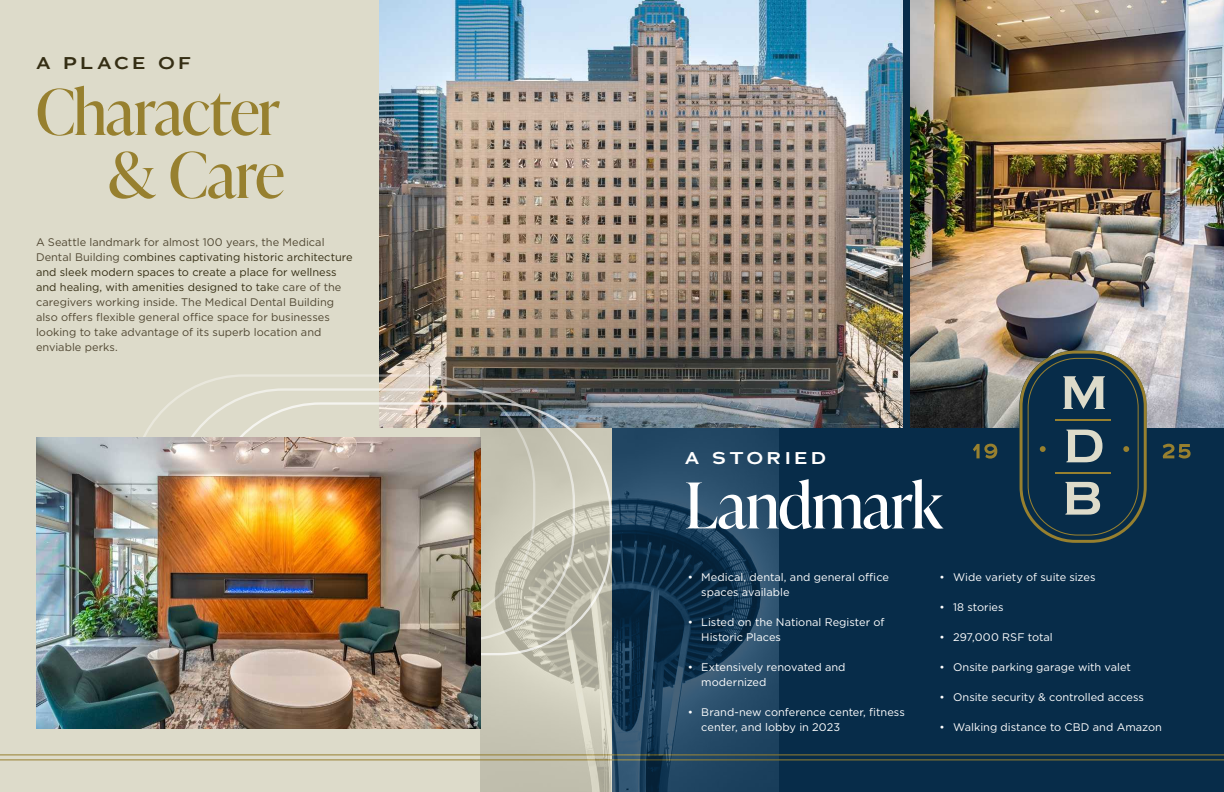
<style>
.page{position:relative;width:1224px;height:792px;background:#fff}
.page>*{position:absolute;margin:0;border:0;box-sizing:border-box;transform-origin:0 0}
.t1{font:63px/63px "Ivy Presto Display";letter-spacing:-.015em;color:#97802f;text-align:right}
.t2{font:63px "Ivy Presto Display";letter-spacing:-.01em;color:#fff}
.t3{font:600 17px "Adrianna Extended";letter-spacing:.2em;color:#352e14}
.t4{font:600 17px "Adrianna Extended";letter-spacing:.195em;color:#fff}
.t5{font:11px/15px "Gotham";color:#514833}
.t6{font:11px/15px "Gotham";color:#fff}
.s1{color:#352e14}
</style>
<div class="page">
<div style="left:612px;top:0;width:612px;height:792px;background:#072c49"></div>
<div style="left:0;top:0;width:612px;height:792px;background:#dddbca"></div>
<img style="left:911px;top:0;width:313px;height:428px">
<img style="left:380px;top:0;width:523px;height:428px">
<svg style="left:973px;top:444px;width:24px;height:15px"></svg>
<svg style="left:1163px;top:444px;width:28px;height:15px"></svg>
<svg style="left:1020px;top:351px;width:127px;height:192px"></svg>
<hr style="left:1056px;top:419px;width:55px;height:2px;background:#97802f">
<hr style="left:1056px;top:472px;width:55px;height:2px;background:#97802f">
<hr style="left:0;top:754px;width:1224px;height:1px;background:#97802f">
<hr style="left:0;top:759px;width:1224px;height:1px;background:#97802f">
<img style="left:481px;top:428px;width:298px;height:364px">
<svg style="left:481px;top:402px;width:131px;height:253px"></svg>
<svg style="left:131px;top:374px;width:404px;height:253px"></svg>
<img style="left:36px;top:438px;width:445px;height:291px">
<h2 class="t3" style="left:36px;top:51px;width:156px">A PLACE OF</h2>
<h1 class="t1" style="left:36px;top:78px;width:250px">Character &amp; Care</h1>
<p class="t5" style="left:36px;top:234px;width:318px">A Seattle landmark for almost 100 years, the Medical Dental Building c<span class="s1">ombines captivating historic architecture and sleek modern spaces to create a place for wellness and healing, with amenities designed to tak</span>e care of the caregivers working inside. The Medical Dental Building also offers flexible general office space for businesses looking to take advantage of its superb location and enviable perks.</p>
<h2 class="t4" style="left:685px;top:447px;width:143px">A STORIED</h2>
<h1 class="t2" style="left:685px;top:460px;width:259px">Landmark</h1>
<p class="t6" style="left:701px;top:569px;width:189px;text-indent:-13px">• Medical, dental, and general office spaces available</p>
<p class="t6" style="left:701px;top:614px;width:185px;text-indent:-13px">• Listed on the National Register of<br>Historic Places</p>
<p class="t6" style="left:701px;top:659px;width:146px;text-indent:-13px">• Extensively renovated and modernized</p>
<p class="t6" style="left:701px;top:704px;width:205px;text-indent:-13px">• Brand-new conference center, fitness center, and lobby in 2023</p>
<p class="t6" style="left:940px;top:569px;width:157px">• Wide variety of suite sizes</p>
<p class="t6" style="left:940px;top:599px;width:65px">• 18 stories</p>
<p class="t6" style="left:940px;top:629px;width:115px">• 297,000 RSF total</p>
<p class="t6" style="left:940px;top:659px;width:193px">• Onsite parking garage with valet</p>
<p class="t6" style="left:940px;top:689px;width:206px">• Onsite security &amp; controlled access</p>
<p class="t6" style="left:940px;top:719px;width:224px">• Walking distance to CBD and Amazon</p>
</div>
